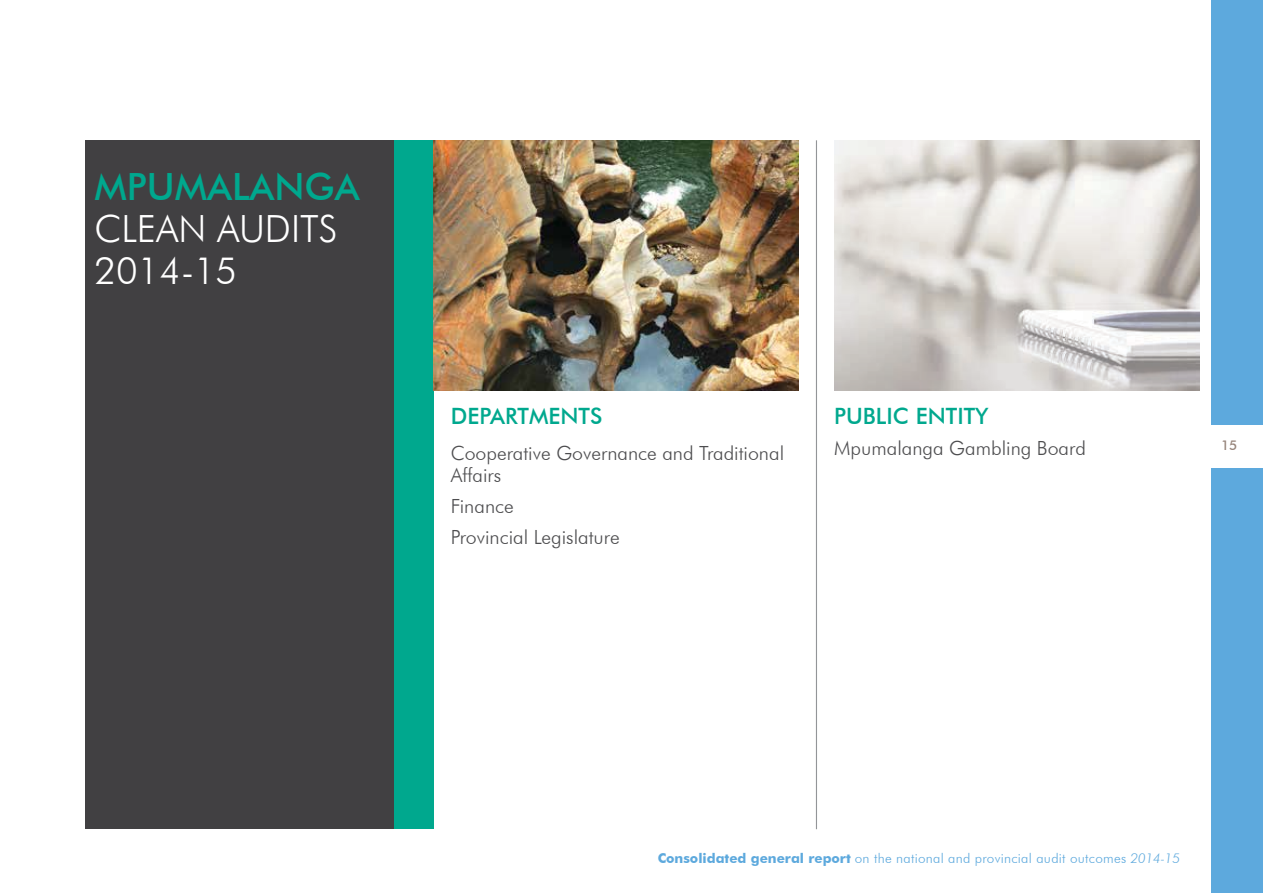
<style>
.page{position:relative;width:1263px;height:893px;background:#fff}
.page>*{position:absolute;margin:0;border:0;box-sizing:border-box;transform-origin:0 0}
.t1{font:300 37.5px/42px "Futura BT";color:#fff}
.t2{font:500 37.5px "Futura BT";color:#00a88e}
.t3{font:500 22.5px "Futura BT";color:#00a88e}
.t4{font:300 19.5px/22.5px "Futura BT";color:#4d4d4f}
.t5{font:300 13.5px "Futura BT";letter-spacing:.02em;color:#5da9dd}
.t6{font:500 13.5px "Futura BT";color:#97857b}
.s1{font-weight:700}
.s2{font-style:italic}
</style>
<div class="page">
<div style="left:1212px;top:0;width:51px;height:893px;background:#5da9dd"></div>
<div style="left:1209px;top:425px;width:54px;height:43px;background:#fff"></div>
<div style="left:85px;top:140px;width:309px;height:689px;background:#414042"></div>
<div style="left:394px;top:140px;width:40px;height:689px;background:#00a88e"></div>
<img style="left:434px;top:140px;width:365px;height:250px">
<img style="left:834px;top:140px;width:365px;height:250px">
<hr style="left:816px;top:140px;width:1px;height:689px;background:#939598">
<h1 class="t2" style="left:95px;top:164px;width:266px">MPUMALANGA</h1>
<h1 class="t1" style="left:95px;top:207px;width:244px">CLEAN AUDITS<br>2014-15</h1>
<p class="t3" style="left:451px;top:403px;width:153px">DEPARTMENTS</p>
<p class="t4" style="left:451px;top:441px;width:335px">Cooperative Governance and Traditional<br>Affairs</p>
<p class="t4" style="left:451px;top:490px;width:170px;line-height:31px">Finance<br>Provincial Legislature</p>
<p class="t3" style="left:834px;top:403px;width:156px">PUBLIC ENTITY</p>
<p class="t4" style="left:834px;top:437px;width:253px">Mpumalanga Gambling Board</p>
<p class="t6" style="left:1221px;top:436px;width:18px">15</p>
<p class="t5" style="left:658px;top:850px;width:524px"><span class="s1">Consolidated general report</span> on the national and provincial audit outcomes <span class="s2">2014-15</span></p>
</div>
